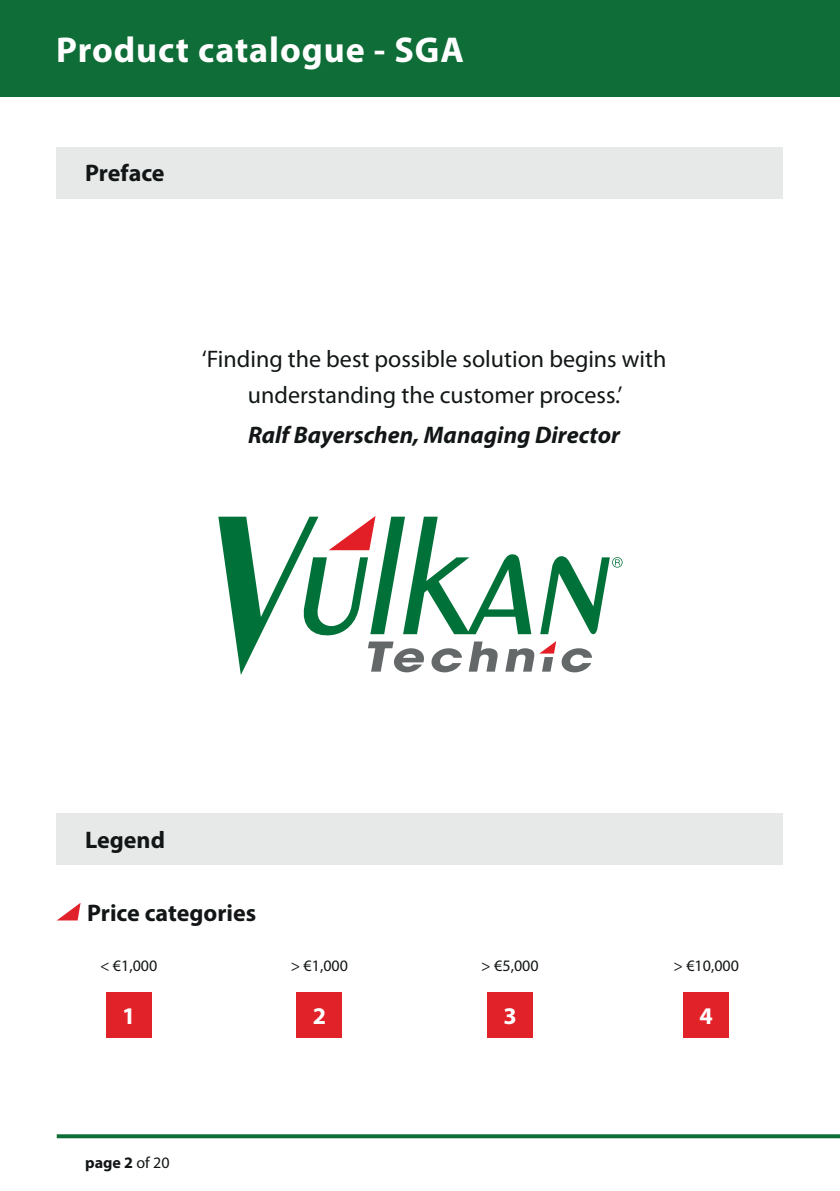
<style>
.page{position:relative;width:840px;height:1191px;background:#fff}
.page>*{position:absolute;margin:0;border:0;box-sizing:border-box;transform-origin:0 0}
.t1{font:700 36px "Myriad Pro";letter-spacing:.025em;color:#fff}
.t2{font:24px/36px "Myriad Pro";color:#121617;text-align:center}
.t3{font:italic 700 24px "Myriad Pro";color:#121617}
.t4{font:700 24px "Myriad Pro";color:#121617}
.t5{font:700 24px "Myriad Pro";color:#fff}
.t6{font:16px "Myriad Pro";color:#121617}
.t7{font:700 16px "Myriad Pro";color:#121617}
.s1{font-weight:400}
</style>
<div class="page">
<div style="left:0;top:0;width:839px;height:96px;background:#0f6d37"></div>
<svg style="left:57px;top:1134px;width:782px;height:4px;background:#1f7745"></svg>
<div style="left:57px;top:147px;width:725px;height:51px;background:#e6e9e8"></div>
<div style="left:57px;top:814px;width:725px;height:51px;background:#e6e9e8"></div>
<svg style="left:218px;top:516px;width:404px;height:159px"></svg>
<div style="left:106px;top:992px;width:45px;height:45px;background:#e22229"></div>
<div style="left:296px;top:992px;width:46px;height:45px;background:#e22229"></div>
<div style="left:487px;top:992px;width:45px;height:45px;background:#e22229"></div>
<div style="left:683px;top:992px;width:45px;height:45px;background:#e22229"></div>
<svg style="left:57px;top:903px;width:24px;height:17px"></svg>
<h1 class="t1" style="left:56px;top:27px;width:409px">Product catalogue - SGA</h1>
<p class="t4" style="left:85px;top:158px;width:81px">Preface</p>
<p class="t2" style="left:202px;top:340px;width:466px">‘Finding the best possible solution begins with understanding the customer process.’</p>
<p class="t3" style="left:248px;top:419px;width:373px">Ralf Bayerschen, Managing Director</p>
<p class="t4" style="left:85px;top:824px;width:81px">Legend</p>
<p class="t4" style="left:87px;top:897px;width:170px">Price categories</p>
<p class="t6" style="left:100px;top:956px;width:59px">&lt; €1,000</p>
<p class="t6" style="left:290px;top:955px;width:59px">&gt; €1,000</p>
<p class="t6" style="left:481px;top:956px;width:59px">&gt; €5,000</p>
<p class="t6" style="left:673px;top:956px;width:67px">&gt; €10,000</p>
<p class="t5" style="left:122px;top:1000px;width:15px">1</p>
<p class="t5" style="left:312px;top:1000px;width:15px">2</p>
<p class="t5" style="left:503px;top:1000px;width:15px">3</p>
<p class="t5" style="left:699px;top:1000px;width:15px">4</p>
<p class="t7" style="left:85px;top:1151px;width:86px">page 2 <span class="s1">of 20</span></p>
</div>
